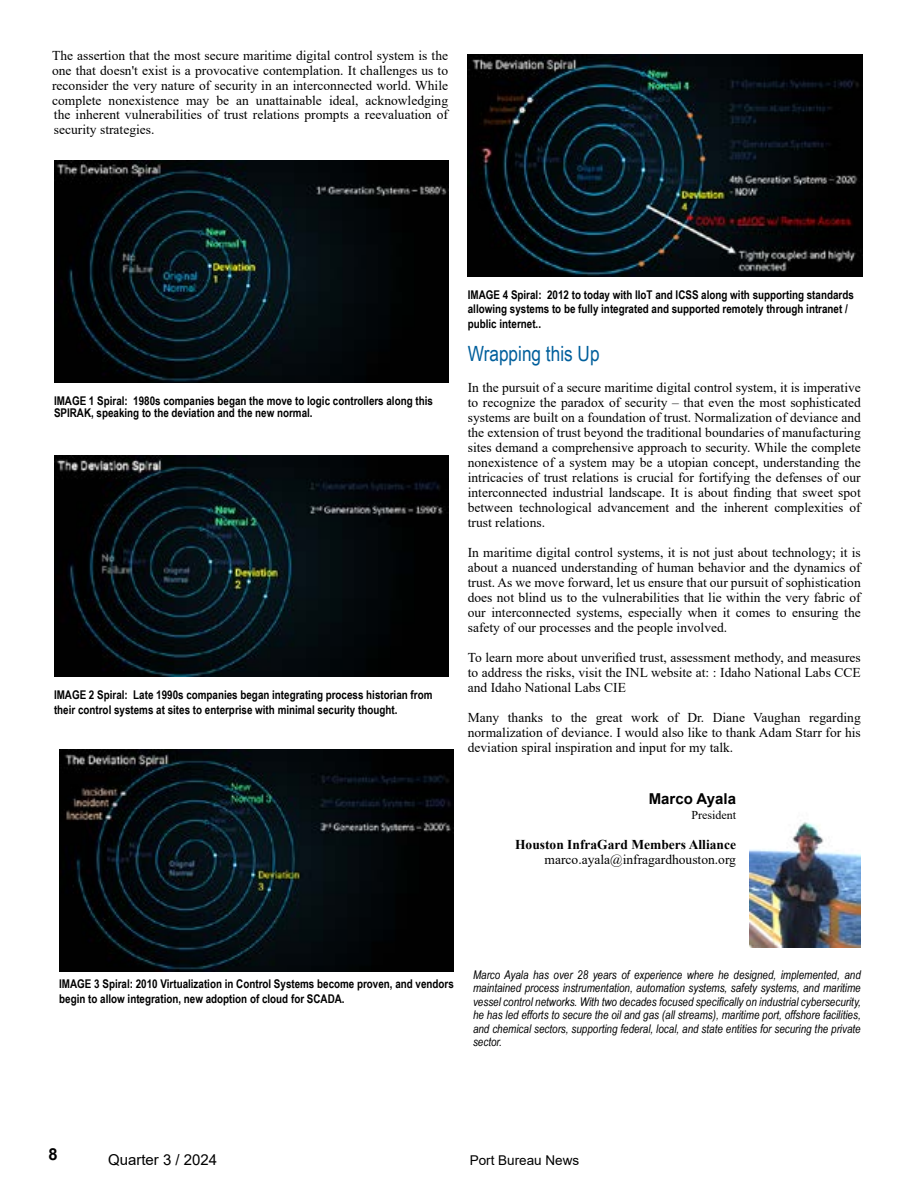
<style>
.page{position:relative;width:918px;height:1188px;background:#fff}
.page>*{position:absolute;margin:0;border:0;box-sizing:border-box;transform-origin:0 0}
.t1{font:21px "Arial Narrow";color:#005f9c}
.t2{font:700 16.5px "Arial";color:#000}
.t3{font:15px "Arial";color:#000}
.t4{font:700 15px "Arial";color:#000}
.t5{font:13.5px/15px "Times New Roman";color:#000;text-align:justify}
.t6{font:700 13.5px "Times New Roman";color:#000}
.t7{font:13.5px "Arial";color:#000}
.t8{font:700 12px/14.4px "Arial Narrow";color:#000}
.t9{font:italic 12px/13.5px "Arial Narrow";color:#000;text-align:justify}
.t10{font:12px "Times New Roman";color:#000}
</style>
<div class="page">
<img style="left:54px;top:160px;width:394px;height:223px">
<img style="left:54px;top:455px;width:394px;height:222px">
<img style="left:468px;top:55px;width:394px;height:222px">
<img style="left:59px;top:750px;width:395px;height:221px">
<img style="left:750px;top:820px;width:111px;height:128px">
<p class="t5" style="left:52px;top:47px;width:398px">The assertion that the most secure maritime digital control system is the one that doesn't exist is a provocative contemplation. It challenges us to reconsider the very nature of security in an interconnected world. While complete nonexistence may be an unattainable ideal, acknowledging</p>
<p class="t5" style="left:54px;top:107px;width:396px">the inherent vulnerabilities of trust relations prompts a reevaluation of security strategies.</p>
<p class="t8" style="left:54px;top:394px;width:380px;line-height:12px">IMAGE 1 Spiral: 1980s companies began the move to logic controllers along this<br>SPIRAK, speaking to the deviation and the new normal.</p>
<p class="t8" style="left:54px;top:687px;width:380px">IMAGE 2 Spiral: Late 1990s companies began integrating process historian from their control systems at sites to enterprise with minimal security thought.</p>
<p class="t8" style="left:468px;top:287px;width:388px">IMAGE 4 Spiral: 2012 to today with IIoT and ICSS along with supporting standards allowing systems to be fully integrated and supported remotely through intranet / public internet..</p>
<h1 class="t1" style="left:468px;top:338px;width:133px">Wrapping this Up</h1>
<p class="t5" style="left:468px;top:380px;width:395px">In the pursuit of a secure maritime digital control system, it is imperative to recognize the paradox of security – that even the most sophisticated systems are built on a foundation of trust. Normalization of deviance and the extension of trust beyond the traditional boundaries of manufacturing sites demand a comprehensive approach to security. While the complete nonexistence of a system may be a utopian concept, understanding the intricacies of trust relations is crucial for fortifying the defenses of our interconnected industrial landscape. It is about finding that sweet spot between technological advancement and the inherent complexities of trust relations.</p>
<p class="t5" style="left:468px;top:545px;width:395px">In maritime digital control systems, it is not just about technology; it is about a nuanced understanding of human behavior and the dynamics of trust. As we move forward, let us ensure that our pursuit of sophistication does not blind us to the vulnerabilities that lie within the very fabric of our interconnected systems, especially when it comes to ensuring the safety of our processes and the people involved.</p>
<p class="t5" style="left:468px;top:650px;width:395px">To learn more about unverified trust, assessment methody, and measures to address the risks, visit the INL website at: : Idaho National Labs CCE and Idaho National Labs CIE</p>
<p class="t5" style="left:468px;top:710px;width:395px">Many thanks to the great work of Dr. Diane Vaughan regarding normalization of deviance. I would also like to thank Adam Starr for his deviation spiral inspiration and input for my talk.</p>
<p class="t4" style="left:649px;top:788px;width:89px">Marco Ayala</p>
<p class="t10" style="left:691px;top:807px;width:46px">President</p>
<p class="t6" style="left:515px;top:835px;width:222px">Houston InfraGard Members Alliance</p>
<p class="t5" style="left:545px;top:852px;width:193px">marco.ayala@infragardhouston.org</p>
<p class="t8" style="left:59px;top:976px;width:396px">IMAGE 3 Spiral: 2010 Virtualization in Control Systems become proven, and vendors begin to allow integration, new adoption of cloud for SCADA.</p>
<p class="t9" style="left:473px;top:967px;width:389px">Marco Ayala has over 28 years of experience where he designed, implemented, and maintained process instrumentation, automation systems, safety systems, and maritime vessel control networks. With two decades focused specifically on industrial cybersecurity, he has led efforts to secure the oil and gas (all streams), maritime port, offshore facilities, and chemical sectors, supporting federal, local, and state entities for securing the private sector.</p>
<p class="t2" style="left:49px;top:1143px;width:11px">8</p>
<p class="t3" style="left:108px;top:1149px;width:111px">Quarter 3 / 2024</p>
<p class="t7" style="left:470px;top:1151px;width:111px">Port Bureau News</p>
</div>
